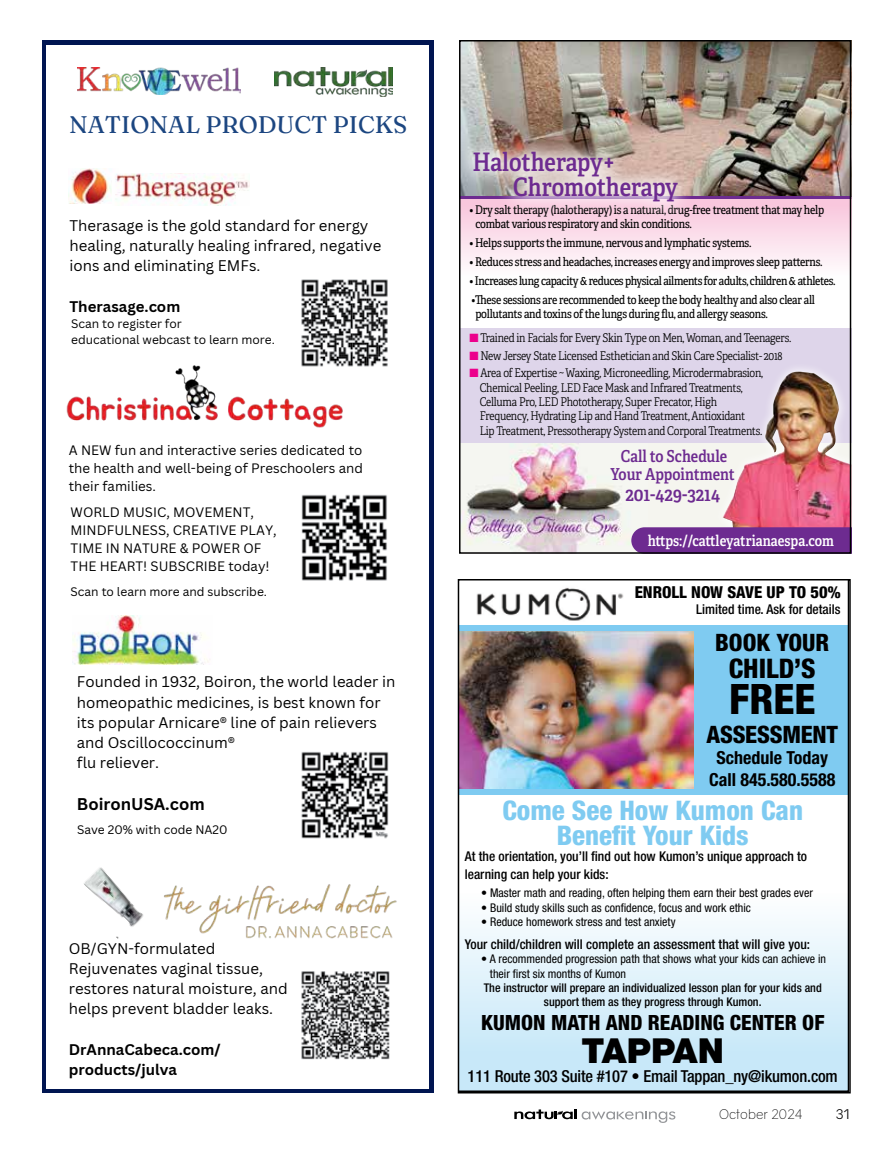
<style>
.page{position:relative;width:891px;height:1161px;background:#fff}
.page>*{position:absolute;margin:0;border:0;box-sizing:border-box;transform-origin:0 0}
.t1{font:800 condensed 42px "Helvetica Neue LT Std";color:#000}
.t2{font:900 34.5px "Helvetica Neue LT Std";color:#000}
.t3{font:800 condensed 27px/25.5px "Helvetica Neue LT Std";color:#7fcbf1;text-align:center}
.t4{font:800 condensed 27px "Helvetica Neue LT Std";color:#000}
.t5{font:600 25.5px/25.5px "Adelle Condensed";color:#6d2b90}
.t6{font:24px "Fraunces 9 pt";color:#1c4681}
.t7{font:800 condensed 24px "Helvetica Neue LT Std";letter-spacing:-.01em;color:#000}
.t8{font:800 condensed 21px "Helvetica Neue LT Std";color:#000}
.t9{font:600 19.5px "Adelle Condensed";color:#6d2b90}
.t10{font:700 condensed 18px/21.6px "Helvetica Neue LT Std";color:#000;text-align:center}
.t11{font:500 condensed 16.5px "Helvetica Neue LT Std";letter-spacing:-.01em;color:#000}
.t12{font:600 16.5px/18px "Adelle Condensed";color:#6d2b90;text-align:center}
.t13{font:800 condensed 16.5px "Helvetica Neue LT Std";color:#000}
.t14{font:700 16.5px "Canva Sans";color:#010101}
.t15{font:15px/20.2px "Canva Sans";color:#010101}
.t16{font:700 15px/20.2px "Canva Sans";color:#010101}
.t17{font:600 15px "Adelle Condensed";color:#fff}
.t18{font:500 condensed 13.5px/18px "Helvetica Neue LT Std";color:#000}
.t19{font:300 13.5px "Gravity";color:#000}
.t20{font:13.5px "Gravity";color:#000}
.t21{font:13.35px/18px "Canva Sans";color:#010101;text-align:justify}
.t22{font:12px/14.4px "Adelle Condensed";letter-spacing:-.02em;color:#000}
.t23{font:300 12px/14.4px "Adelle Condensed";letter-spacing:-.02em;color:#000}
.t24{font:condensed 12px/14.4px "Helvetica Neue LT Std";color:#000}
.t25{font:500 condensed 12px/14.4px "Helvetica Neue LT Std";color:#000;text-align:center}
.t26{font:12px/16px "Canva Sans";color:#010101}
.s1{color:#ec008c}
</style>
<div class="page">
<svg style="left:582px;top:1111px;width:93px;height:12px"></svg>
<svg style="left:514px;top:1109px;width:62px;height:10px"></svg>
<div style="left:42px;top:40px;width:392px;height:1054px;background:#001551"></div>
<div style="left:47px;top:45px;width:382px;height:1044px;background:#fff"></div>
<img style="left:274px;top:67px;width:119px;height:30px">
<img style="left:73px;top:616px;width:136px;height:48px">
<img style="left:77px;top:67px;width:163px;height:27px">
<img style="left:84px;top:867px;width:60px;height:72px">
<img style="left:164px;top:884px;width:233px;height:55px">
<img style="left:69px;top:168px;width:43px;height:35px">
<img style="left:115px;top:174px;width:135px;height:31px">
<img style="left:66px;top:365px;width:277px;height:63px">
<img style="left:297px;top:279px;width:91px;height:94px">
<img style="left:301px;top:494px;width:86px;height:87px">
<img style="left:301px;top:751px;width:88px;height:88px">
<img style="left:301px;top:971px;width:89px;height:89px">
<img style="left:461px;top:582px;width:387px;height:509px">
<div style="left:458px;top:579px;width:393px;height:515px;border:2px solid #000"></div>
<div style="left:460px;top:192px;width:391px;height:98px;background:linear-gradient(to bottom,#f8bfd8,#fff)"></div>
<div style="left:460px;top:328px;width:391px;height:115px;background:#ded5ea"></div>
<img style="left:463px;top:44px;width:385px;height:152px">
<div style="left:460px;top:443px;width:391px;height:111px;background:#f5f5ef"></div>
<img style="left:466px;top:443px;width:156px;height:108px">
<div style="left:713px;top:362px;width:138px;height:177px;background:#fff;opacity:.87"></div>
<img style="left:722px;top:372px;width:126px;height:155px">
<div style="left:631px;top:527px;width:217px;height:24px;background:#6d2b90"></div>
<hr style="left:460px;top:196px;width:391px;height:3px;background:#6d2b90">
<div style="left:460px;top:134px;width:235px;height:86px;background:#fff;opacity:.95"></div>
<div style="left:460px;top:41px;width:391px;height:513px;border:2px solid #000"></div>
<h3 class="t6" style="left:69px;top:107px;width:340px">NATIONAL PRODUCT PICKS</h3>
<p class="t15" style="left:69px;top:216px;width:313px">Therasage is the gold standard for energy healing, naturally healing infrared, negative ions and eliminating EMFs.</p>
<p class="t16" style="left:69px;top:297px;width:112px">Therasage.com</p>
<p class="t26" style="left:71px;top:316px;width:205px">Scan to register for<br>educational webcast to learn more.</p>
<p class="t21" style="left:69px;top:441px;width:296px">A NEW fun and interactive series dedicated to the health and well-being of Preschoolers and their families.</p>
<p class="t21" style="left:71px;top:503px;width:208px;text-align:left">WORLD MUSIC, MOVEMENT,<br>MINDFULNESS, CREATIVE PLAY,<br>TIME IN NATURE &amp; POWER OF<br>THE HEART! SUBSCRIBE today!</p>
<p class="t26" style="left:71px;top:584px;width:198px">Scan to learn more and subscribe.</p>
<p class="t15" style="left:77px;top:672px;width:320px">Founded in 1932, Boiron, the world leader in homeopathic medicines, is best known for its popular Arnicare® line of pain relievers and Oscillococcinum®<br>flu reliever.</p>
<h3 class="t14" style="left:77px;top:794px;width:129px">BoironUSA.com</h3>
<p class="t26" style="left:77px;top:822px;width:152px">Save 20% with code NA20</p>
<p class="t15" style="left:69px;top:938px;width:220px">OB/GYN-formulated<br>Rejuvenates vaginal tissue, restores natural moisture, and helps prevent bladder leaks.</p>
<p class="t16" style="left:69px;top:1039px;width:154px">DrAnnaCabeca.com/ products/julva</p>
<h3 class="t5" style="left:513px;top:150px;width:166px;text-indent:-41px">Halotherapy+<br>Chromotherapy</h3>
<p class="t22" style="left:475px;top:203px;width:350px;text-indent:-6px">• Dry salt therapy (halotherapy) is a natural, drug-free treatment that may help combat various respiratory and skin conditions.</p>
<p class="t22" style="left:470px;top:236px;width:284px">• Helps supports the immune, nervous and lymphatic systems.</p>
<p class="t22" style="left:470px;top:255px;width:355px">• Reduces stress and headaches, increases energy and improves sleep patterns.</p>
<p class="t22" style="left:470px;top:274px;width:367px">• Increases lung capacity &amp; reduces physical ailments for adults, children &amp; athletes.</p>
<p class="t22" style="left:475px;top:293px;width:341px;text-indent:-4px">•These sessions are recommended to keep the body healthy and also clear all pollutants and toxins of the lungs during flu, and allergy seasons.</p>
<p class="t23" style="left:470px;top:331px;width:323px"><span class="s1">■</span> Trained in Facials for Every Skin Type on Men, Woman, and Teenagers.</p>
<p class="t23" style="left:470px;top:349px;width:315px"><span class="s1">■</span> New Jersey State Licensed Esthetician and Skin Care Specialist- 2018</p>
<p class="t23" style="left:480px;top:366px;width:285px;text-indent:-10px"><span class="s1">■</span> Area of Expertise ~ Waxing, Microneedling, Microdermabrasion, Chemical Peeling, LED Face Mask and Infrared Treatments, Celluma Pro, LED Phototherapy, Super Frecator, High Frequency, Hydrating Lip and Hand Treatment, Antioxidant Lip Treatment, Pressotherapy System and Corporal Treatments.</p>
<h3 class="t12" style="left:611px;top:447px;width:126px">Call to Schedule<br>Your Appointment</h3>
<h3 class="t9" style="left:625px;top:482px;width:96px">201-429-3214</h3>
<p class="t17" style="left:648px;top:532px;width:188px">https://cattleyatrianaespa.com</p>
<h3 class="t13" style="left:635px;top:582px;width:207px">ENROLL NOW SAVE UP TO 50%</h3>
<p class="t18" style="left:696px;top:601px;width:146px">Limited time. Ask for details</p>
<h3 class="t7" style="left:715px;top:627px;width:116px">BOOK YOUR</h3>
<h3 class="t4" style="left:729px;top:652px;width:89px">CHILD’S</h3>
<h1 class="t1" style="left:729px;top:673px;width:88px">FREE</h1>
<h3 class="t7" style="left:706px;top:719px;width:133px">ASSESSMENT</h3>
<h3 class="t10" style="left:709px;top:747px;width:128px">Schedule Today<br>Call 845.580.5588</h3>
<h3 class="t3" style="left:502px;top:797px;width:302px">Come See How Kumon Can<br>Benefit Your Kids</h3>
<p class="t18" style="left:465px;top:848px;width:344px">At the orientation, you’ll find out how Kumon’s unique approach to learning can help your kids:</p>
<p class="t24" style="left:481px;top:886px;width:333px">• Master math and reading, often helping them earn their best grades ever</p>
<p class="t24" style="left:481px;top:900px;width:271px">• Build study skills such as confidence, focus and work ethic</p>
<p class="t24" style="left:481px;top:915px;width:196px">• Reduce homework stress and test anxiety</p>
<p class="t18" style="left:465px;top:935px;width:347px">Your child/children will complete an assessment that will give you:</p>
<p class="t24" style="left:490px;top:952px;width:338px;text-indent:-9px">• A recommended progression path that shows what your kids can achieve in their first six months of Kumon</p>
<p class="t25" style="left:484px;top:980px;width:340px">The instructor will prepare an individualized lesson plan for your kids and support them as they progress through Kumon.</p>
<h3 class="t8" style="left:481px;top:1009px;width:345px">KUMON MATH AND READING CENTER OF</h3>
<h2 class="t2" style="left:581px;top:1030px;width:144px">TAPPAN</h2>
<h3 class="t11" style="left:468px;top:1067px;width:372px">111 Route 303 Suite #107 • Email Tappan_ny@ikumon.com</h3>
<p class="t19" style="left:719px;top:1106px;width:85px">October 2024</p>
<p class="t20" style="left:836px;top:1106px;width:16px">31</p>
</div>
